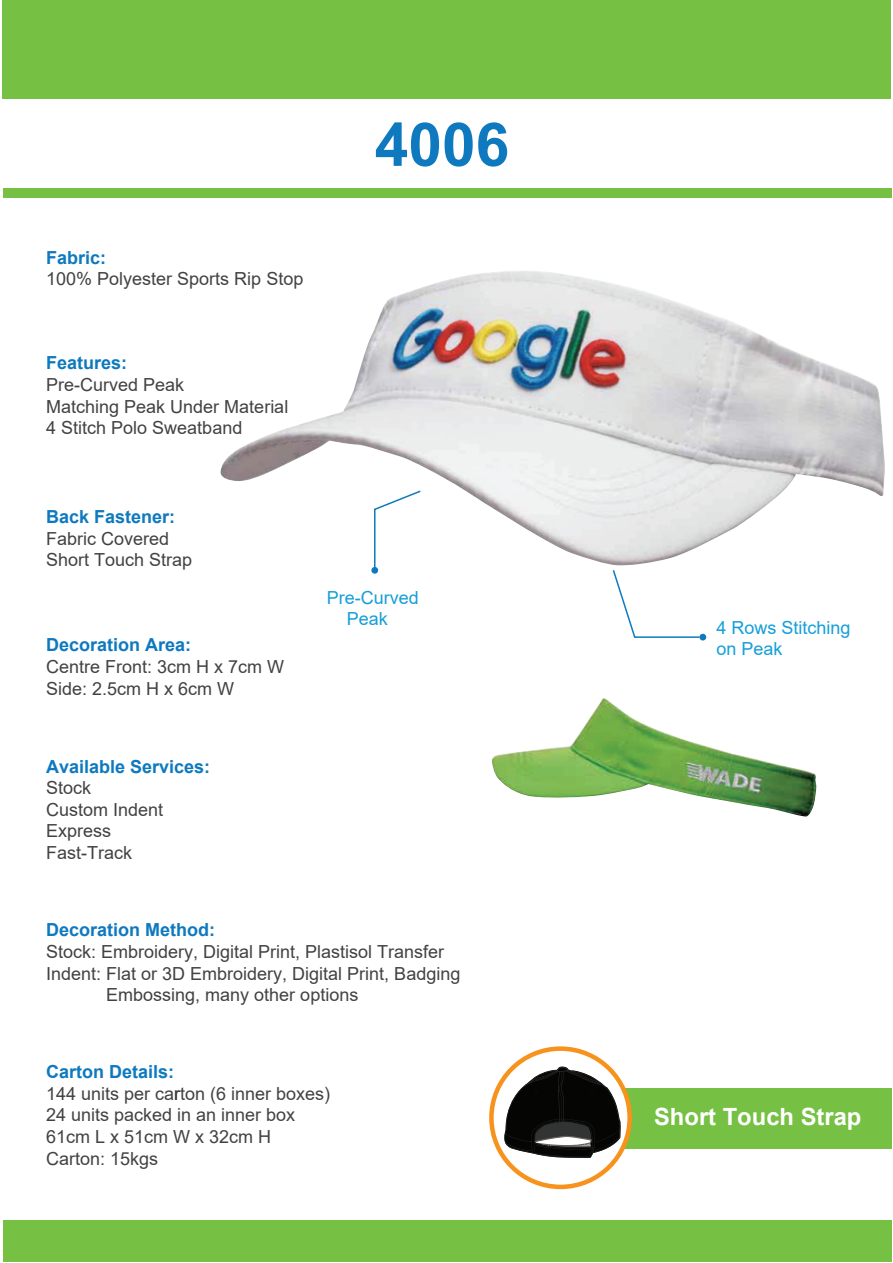
<style>
.page{position:relative;width:893px;height:1263px;background:#fff}
.page>*{position:absolute;margin:0;border:0;box-sizing:border-box;transform-origin:0 0}
.t1{font:700 60.45px "Arial";color:#0e79bf}
.t2{font:700 23.7px "Arial";color:#fff}
.t3{font:18px/21.6px "Arial";color:#434242}
.t4{font:700 18px "Arial";color:#0e79bf}
.t5{font:18px/21.6px "Arial";color:#159fd9}
</style>
<div class="page">
<div style="left:371px;top:567px;width:7px;height:7px;background:#0e79bf;border-radius:50%"></div>
<div style="left:699px;top:634px;width:7px;height:6px;background:#0e79bf;border-radius:50%"></div>
<svg style="left:612px;top:570px;width:89px;height:69px"></svg>
<div style="left:621px;top:1088px;width:271px;height:60px;background:#76c043"></div>
<div style="left:514px;top:1060px;width:115px;height:115px;background:#fff;border-radius:50%"></div>
<div style="left:489px;top:1046px;width:143px;height:143px;border:4px solid #f7931d;border-radius:50%"></div>
<svg style="left:502px;top:1066px;width:119px;height:92px"></svg>
<div style="left:2px;top:0;width:889px;height:99px;background:#76c043"></div>
<div style="left:3px;top:188px;width:888px;height:9px;background:#76c043"></div>
<div style="left:3px;top:1220px;width:888px;height:41px;background:#76c043"></div>
<img style="left:220px;top:271px;width:665px;height:295px">
<img style="left:492px;top:698px;width:325px;height:119px">
<h1 class="t1" style="left:375px;top:102px;width:136px">4006</h1>
<p class="t4" style="left:46px;top:245px;width:62px">Fabric:</p>
<p class="t3" style="left:46px;top:268px;width:259px">100% Polyester Sports Rip Stop</p>
<p class="t4" style="left:46px;top:350px;width:83px">Features:</p>
<p class="t3" style="left:46px;top:374px;width:244px">Pre-Curved Peak<br>Matching Peak Under Material<br>4 Stitch Polo Sweatband</p>
<p class="t4" style="left:46px;top:504px;width:131px">Back Fastener:</p>
<p class="t3" style="left:46px;top:528px;width:148px">Fabric Covered<br>Short Touch Strap</p>
<p class="t4" style="left:46px;top:632px;width:147px">Decoration Area:</p>
<p class="t3" style="left:46px;top:656px;width:240px">Centre Front: 3cm H x 7cm W<br>Side: 2.5cm H x 6cm W</p>
<p class="t4" style="left:46px;top:753px;width:166px">Available Services:</p>
<p class="t3" style="left:46px;top:777px;width:119px">Stock<br>Custom Indent<br>Express<br>Fast-Track</p>
<p class="t5" style="left:347px;top:586px;width:73px;text-indent:-20px">Pre-Curved<br>Peak</p>
<p class="t4" style="left:46px;top:917px;width:171px">Decoration Method:</p>
<p class="t3" style="left:46px;top:941px;width:400px">Stock: Embroidery, Digital Print, Plastisol Transfer</p>
<p class="t3" style="left:46px;top:962px;width:416px">Indent: Flat or 3D Embroidery, Digital Print, Badging</p>
<p class="t3" style="left:106px;top:984px;width:254px">Embossing, many other options</p>
<p class="t4" style="left:46px;top:1059px;width:129px">Carton Details:</p>
<p class="t3" style="left:46px;top:1083px;width:286px">144 units per ca ton (6 inner boxes)<br>24 units packed in an inner box<br>61cm L x 51cm W x 32cm H<br>Carton: 15kgs</p>
<p class="t3" style="left:174px;top:1083px;width:7px">r</p>
<p class="t5" style="left:716px;top:616px;width:136px">4 Rows Stitching on Peak</p>
<h2 class="t2" style="left:654px;top:1100px;width:209px">Short Touch Strap</h2>
</div>
